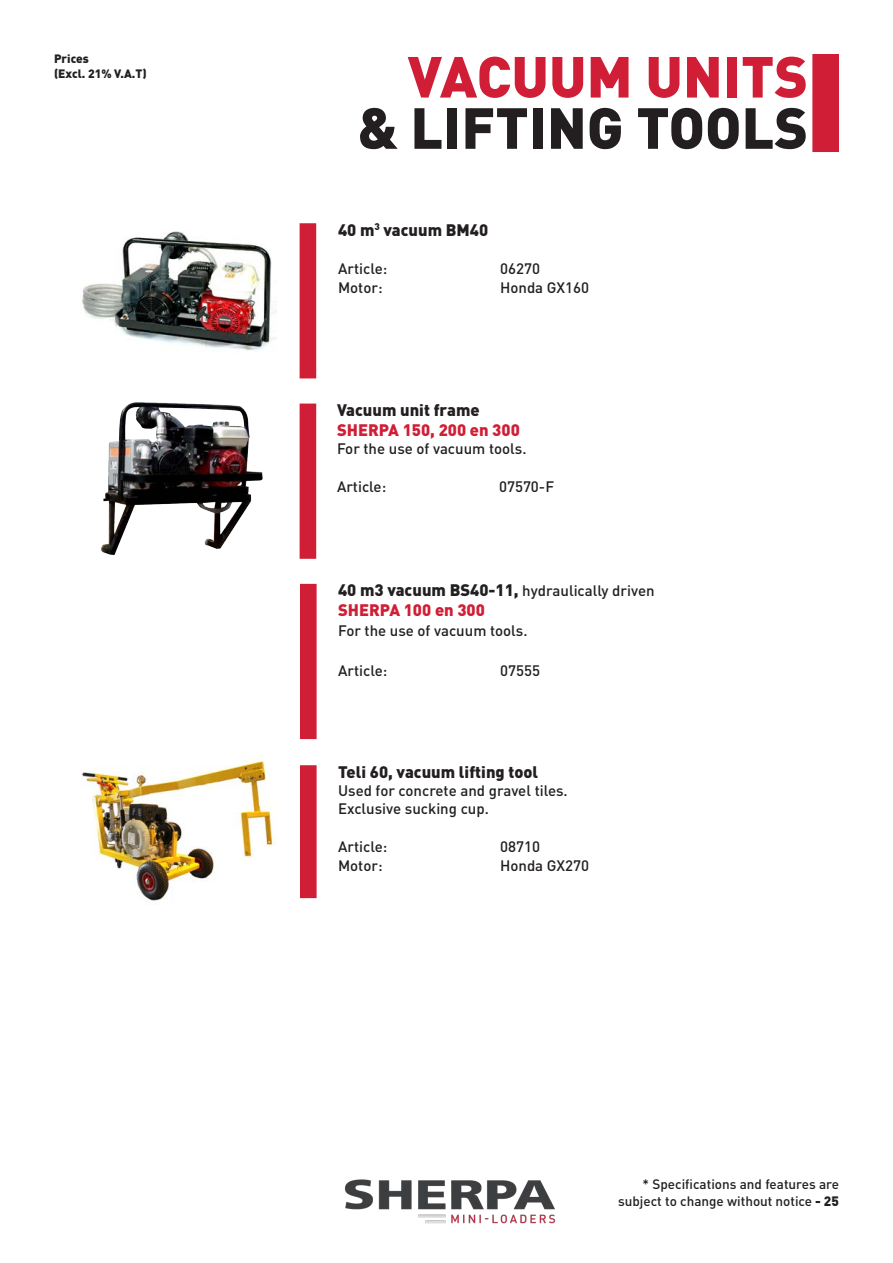
<style>
.page{position:relative;width:893px;height:1263px;background:#fff}
.page>*{position:absolute;margin:0;border:0;box-sizing:border-box;transform-origin:0 0}
.t1{font:900 57px "DIN Pro";color:#231f20}
.t2{font:900 57px "DIN Pro";color:#d01e36}
.t3{font:900 16.5px "DIN Pro";color:#231f20}
.t4{font:900 16.5px "DIN Pro";color:#d01e36}
.t5{font:500 15px "DIN Pro";color:#231f20}
.t6{font:500 13.5px "DIN Pro";color:#231f20}
.t7{font:900 12px "DIN Pro";color:#231f20}
.s1{font-weight:900;font-size:16.5px}
.s2{font-weight:900}
</style>
<div class="page">
<div style="left:812px;top:54px;width:27px;height:98px;background:#d01e36;border:2px solid #d01e36"></div>
<div style="left:300px;top:223px;width:16px;height:155px;background:#d01e36"></div>
<div style="left:300px;top:404px;width:16px;height:155px;background:#d01e36"></div>
<img style="left:344px;top:1179px;width:212px;height:45px">
<div style="left:300px;top:584px;width:17px;height:155px;background:#d01e36;border:2px solid #d01e36"></div>
<div style="left:300px;top:765px;width:17px;height:133px;background:#d01e36;border:2px solid #d01e36"></div>
<img style="left:101px;top:402px;width:162px;height:153px">
<img style="left:82px;top:231px;width:194px;height:120px">
<img style="left:81px;top:760px;width:193px;height:141px">
<p class="t7" style="left:54px;top:51px;width:36px">Prices</p>
<p class="t7" style="left:54px;top:65px;width:94px">(Excl. 21% V.A.T)</p>
<p class="t2" style="left:408px;top:38px;width:402px">VACUUM UNITS</p>
<p class="t1" style="left:357px;top:89px;width:452px">&amp; LIFTING TOOLS</p>
<p class="t3" style="left:338px;top:219px;width:152px">40 m<sup>3</sup> vacuum BM40</p>
<p class="t5" style="left:338px;top:258px;width:51px">Article:</p>
<p class="t5" style="left:500px;top:258px;width:41px">06270</p>
<p class="t5" style="left:338px;top:278px;width:46px">Motor:</p>
<p class="t5" style="left:500px;top:278px;width:91px">Honda GX160</p>
<p class="t3" style="left:337px;top:399px;width:144px">Vacuum unit frame</p>
<p class="t4" style="left:337px;top:419px;width:184px">SHERPA 150, 200 en 300</p>
<p class="t5" style="left:337px;top:438px;width:191px">For the use of vacuum tools.</p>
<p class="t5" style="left:337px;top:476px;width:51px">Article:</p>
<p class="t5" style="left:499px;top:476px;width:57px">07570-F</p>
<p class="t5" style="left:338px;top:581px;width:318px"><span class="s1">40 m3 vacuum BS40-11,</span> hydraulically driven</p>
<p class="t4" style="left:338px;top:599px;width:148px">SHERPA 100 en 300</p>
<p class="t5" style="left:338px;top:620px;width:191px">For the use of vacuum tools.</p>
<p class="t5" style="left:338px;top:660px;width:51px">Article:</p>
<p class="t5" style="left:500px;top:660px;width:41px">07555</p>
<p class="t3" style="left:338px;top:761px;width:202px">Teli 60, vacuum lifting tool</p>
<p class="t5" style="left:338px;top:780px;width:231px">Used for concrete and gravel tiles.</p>
<p class="t5" style="left:338px;top:798px;width:152px">Exclusive sucking cup.</p>
<p class="t5" style="left:338px;top:836px;width:51px">Article:</p>
<p class="t5" style="left:500px;top:836px;width:41px">08710</p>
<p class="t5" style="left:338px;top:856px;width:46px">Motor:</p>
<p class="t5" style="left:500px;top:856px;width:91px">Honda GX270</p>
<p class="t6" style="left:643px;top:1175px;width:198px">* Specifications and features are</p>
<p class="t6" style="left:618px;top:1191px;width:222px">subject to change without notice <span class="s2">- 25</span></p>
</div>
